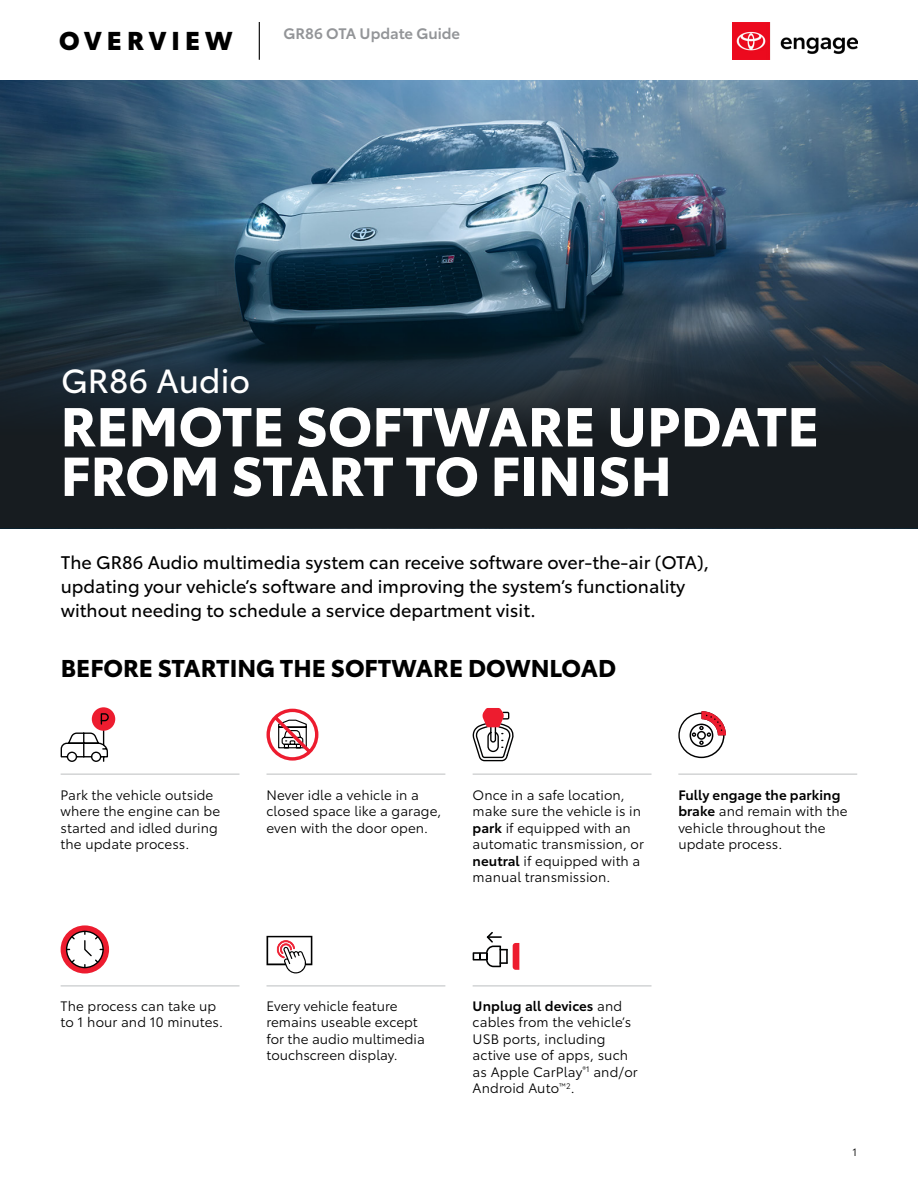
<style>
.page{position:relative;width:918px;height:1188px;background:#fff}
.page>*{position:absolute;margin:0;border:0;box-sizing:border-box;transform-origin:0 0}
.t1{font:700 54px/49.5px "Toyota Type";letter-spacing:.005em;color:#fff}
.t2{font:33px "Toyota Type";letter-spacing:.005em;color:#fff}
.t3{font:900 25.5px "Toyota Type";letter-spacing:.2em;color:#000}
.t4{font:700 24px "Toyota Type";color:#000}
.t5{font:18px/24px "Toyota Type";color:#000}
.t6{font:600 15px "Toyota Type";color:#939598}
.t7{font:13.5px/16.5px "Toyota Type";letter-spacing:.005em;color:#000}
.t8{font:10.5px "Toyota Type";color:#000}
.s1{font-weight:600}
</style>
<div class="page">
<img style="left:732px;top:22px;width:125px;height:38px">
<hr style="left:259px;top:22px;width:1px;height:38px;background:#000">
<img style="left:0;top:81px;width:918px;height:249px">
<svg style="left:0;top:330px;width:918px;height:198px;background:#192229"></svg>
<div style="left:92px;top:707px;width:23px;height:24px;background:#ed1c2f;border-radius:50%"></div>
<svg style="left:60px;top:713px;width:49px;height:49px"></svg>
<svg style="left:266px;top:708px;width:53px;height:53px"></svg>
<svg style="left:472px;top:708px;width:42px;height:54px"></svg>
<svg style="left:678px;top:711px;width:48px;height:47px"></svg>
<div style="left:61px;top:925px;width:48px;height:49px;background:#ed1c2f;border-radius:50%"></div>
<svg style="left:65px;top:930px;width:39px;height:39px"></svg>
<svg style="left:267px;top:936px;width:45px;height:37px"></svg>
<svg style="left:473px;top:932px;width:46px;height:38px"></svg>
<hr style="left:61px;top:774px;width:179px;height:1px;background:#bcbec0">
<hr style="left:61px;top:986px;width:179px;height:1px;background:#bcbec0">
<hr style="left:267px;top:774px;width:178px;height:1px;background:#bcbec0">
<hr style="left:267px;top:986px;width:178px;height:1px;background:#bcbec0">
<hr style="left:473px;top:774px;width:179px;height:1px;background:#bcbec0">
<hr style="left:473px;top:986px;width:179px;height:1px;background:#bcbec0">
<hr style="left:678px;top:774px;width:179px;height:1px;background:#bcbec0">
<h3 class="t3" style="left:59px;top:21px;width:175px">OVERVIEW</h3>
<p class="t6" style="left:284px;top:23px;width:178px">GR86 OTA Update Guide</p>
<h2 class="t2" style="left:61px;top:356px;width:191px">GR86 Audio</h2>
<h1 class="t1" style="left:61px;top:398px;width:760px">REMOTE SOFTWARE UPDATE<br>FROM START TO FINISH</h1>
<h3 class="t5" style="left:61px;top:549px;width:650px">The GR86 Audio multimedia system can receive software over-the-air (OTA), updating your vehicle’s software and improving the system’s functionality without needing to schedule a service department visit.</h3>
<h3 class="t4" style="left:61px;top:649px;width:557px">BEFORE STARTING THE SOFTWARE DOWNLOAD</h3>
<p class="t7" style="left:61px;top:786px;width:161px">Park the vehicle outside where the engine can be started and idled during the update process.</p>
<p class="t7" style="left:267px;top:786px;width:176px">Never idle a vehicle in a closed space like a garage, even with the door open.</p>
<p class="t7" style="left:473px;top:786px;width:173px">Once in a safe location, make sure the vehicle is in <span class="s1">park</span> if equipped with an automatic transmission, or <span class="s1">neutral</span> if equipped with a manual transmission.</p>
<p class="t7" style="left:678px;top:786px;width:171px"><span class="s1">Fully engage the parking brake</span> and remain with the vehicle throughout the update process.</p>
<p class="t7" style="left:61px;top:997px;width:164px">The process can take up to 1 hour and 10 minutes.</p>
<p class="t7" style="left:267px;top:997px;width:160px">Every vehicle feature remains useable except for the audio multimedia touchscreen display.</p>
<p class="t7" style="left:473px;top:997px;width:167px"><span class="s1">Unplug all devices</span> and cables from the vehicle’s<br>USB ports, including active use of apps, such as Apple CarPlay<sup>®1</sup> and/or<br>Android Auto<sup>™2</sup>.</p>
<p class="t8" style="left:853px;top:1144px;width:6px">1</p>
</div>
